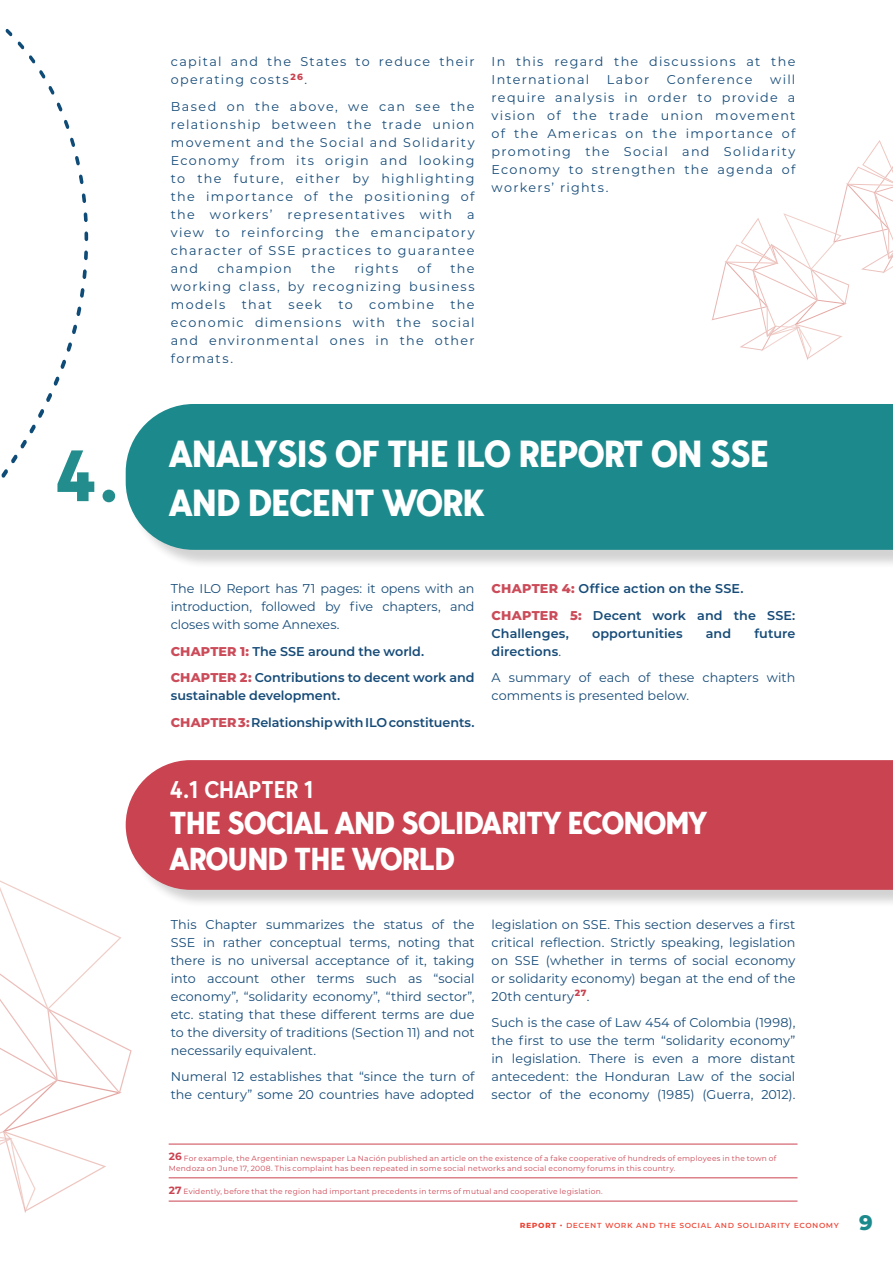
<style>
.page{position:relative;width:893px;height:1263px;background:#fff}
.page>*{position:absolute;margin:0;border:0;box-sizing:border-box;transform-origin:0 0}
.Subtitulo_1Col{font:700 72px "Bergen Mono";color:#238d8d}
.Subtitulo_1Col-2{font:700 37.5px "Bergen Text";letter-spacing:-.025em;color:#fff}
.Subtitulo_1Col-3{font:700 31.5px "Bergen Text";letter-spacing:-.03em;color:#fff}
.Subtitulo_1Col-4{font:600 24px "Bergen Text";letter-spacing:-.005em;color:#fff}
.t1{font:800 21px "Montserrat";color:#1c8a8c}
.TextoPlain_2col{font:12.75px/18px "Montserrat";letter-spacing:.085em;color:#164b78;text-align:justify}
.TextoPlain_2col-2{font:600 12.75px/18px "Montserrat";color:#164b78}
.TextoPlain_2col-3{font:12.75px/18px "Montserrat";color:#164b78}
.t2{font:500 9px "Montserrat";letter-spacing:.06em;color:#ee4232}
.NotasAlMargen_1col{font:7.5px/10.5px "Montserrat";letter-spacing:.035em;color:#ca4351}
.s1{font-weight:800;color:#cb4b59}
.s2{font-weight:400}
.s3{font-weight:700;font-size:10.5px}
.s4{font-weight:700}
</style>
<div class="page">
<svg style="left:5px;top:29px;width:19px;height:20px"></svg>
<svg style="left:29px;top:55px;width:6px;height:9px"></svg>
<svg style="left:39px;top:70px;width:7px;height:9px"></svg>
<svg style="left:48px;top:86px;width:7px;height:9px"></svg>
<svg style="left:57px;top:102px;width:6px;height:10px"></svg>
<svg style="left:64px;top:120px;width:5px;height:9px"></svg>
<svg style="left:70px;top:137px;width:5px;height:10px"></svg>
<svg style="left:75px;top:156px;width:5px;height:10px"></svg>
<svg style="left:79px;top:174px;width:5px;height:10px"></svg>
<svg style="left:82px;top:193px;width:4px;height:10px"></svg>
<svg style="left:84px;top:212px;width:4px;height:10px"></svg>
<svg style="left:84px;top:231px;width:4px;height:10px"></svg>
<svg style="left:84px;top:250px;width:4px;height:10px"></svg>
<svg style="left:82px;top:269px;width:5px;height:10px"></svg>
<svg style="left:80px;top:288px;width:5px;height:10px"></svg>
<svg style="left:76px;top:306px;width:5px;height:10px"></svg>
<svg style="left:72px;top:324px;width:5px;height:10px"></svg>
<svg style="left:66px;top:342px;width:6px;height:10px"></svg>
<svg style="left:60px;top:359px;width:6px;height:10px"></svg>
<svg style="left:53px;top:376px;width:7px;height:10px"></svg>
<svg style="left:46px;top:393px;width:6px;height:9px"></svg>
<svg style="left:38px;top:409px;width:6px;height:9px"></svg>
<svg style="left:29px;top:424px;width:7px;height:10px"></svg>
<svg style="left:11px;top:440px;width:16px;height:23px"></svg>
<svg style="left:1px;top:469px;width:7px;height:9px"></svg>
<svg style="left:0;top:880px;width:132px;height:333px"></svg>
<hr style="left:169px;top:1144px;width:628px;height:1px;background:#ca4351">
<hr style="left:169px;top:1177px;width:628px;height:1px;background:#ca4351">
<hr style="left:169px;top:1201px;width:628px;height:1px;background:#ca4351">
<div style="left:128px;top:406px;width:765px;height:163px;background:#231f20;opacity:.2"></div>
<div style="left:126px;top:404px;width:767px;height:146px;background:#1c8a8c"></div>
<div style="left:128px;top:762px;width:765px;height:147px;background:#231f20;opacity:.2"></div>
<div style="left:126px;top:760px;width:767px;height:130px;background:#ca4351"></div>
<svg style="left:712px;top:140px;width:181px;height:220px"></svg>
<p class="TextoPlain_2col" style="left:171px;top:52px;width:305px">capital and the States to reduce their operating costs<sup>26</sup>.</p>
<p class="TextoPlain_2col" style="left:171px;top:97px;width:305px">Based on the above, we can see the relationship between the trade union movement and the Social and Solidarity Economy from its origin and looking to the future, either by highlighting the importance of the positioning of the workers’ representatives with a view to reinforcing the emancipatory character of SSE practices to guarantee and</p>
<p class="TextoPlain_2col" style="left:217px;top:259px;width:76px">champion</p>
<p class="TextoPlain_2col" style="left:311px;top:259px;width:26px">the</p>
<p class="TextoPlain_2col" style="left:355px;top:259px;width:45px">rights</p>
<p class="TextoPlain_2col" style="left:418px;top:259px;width:15px">of</p>
<p class="TextoPlain_2col" style="left:171px;top:259px;width:305px;text-indent:280px">the working class, by recognizing business models</p>
<p class="TextoPlain_2col" style="left:171px;top:295px;width:305px;text-indent:280px">the economic dimensions with the social and environmental ones in the other formats.</p>
<p class="TextoPlain_2col" style="left:242px;top:295px;width:32px">that</p>
<p class="TextoPlain_2col" style="left:288px;top:295px;width:35px">seek</p>
<p class="TextoPlain_2col" style="left:338px;top:295px;width:16px">to</p>
<p class="TextoPlain_2col" style="left:369px;top:295px;width:66px">combine</p>
<p class="TextoPlain_2col" style="left:492px;top:52px;width:305px">In this regard the discussions at the<br>International</p>
<p class="TextoPlain_2col" style="left:607px;top:70px;width:44px">Labor</p>
<p class="TextoPlain_2col" style="left:667px;top:70px;width:87px">Conference</p>
<p class="TextoPlain_2col" style="left:492px;top:70px;width:305px;text-indent:278px">will require analysis in order to provide a vision of the trade union movement of the Americas on the importance of promoting the Social and Solidarity Economy to strengthen the agenda of workers’ rights.</p>
<p class="Subtitulo_1Col" style="left:54px;top:425px;width:78px">4.</p>
<p class="Subtitulo_1Col-2" style="left:169px;top:428px;width:602px">ANALYSIS OF THE ILO REPORT ON SSE</p>
<p class="Subtitulo_1Col-2" style="left:169px;top:476px;width:318px">AND DECENT WORK</p>
<p class="TextoPlain_2col" style="left:171px;top:579px;width:305px">The ILO Report has 71 pages: it opens with an introduction, followed by five chapters, and closes with some Annexes.</p>
<p class="TextoPlain_2col-2" style="left:171px;top:641px;width:255px"><span class="s1">CHAPTER 1:</span> The SSE around the world.</p>
<p class="TextoPlain_2col-2" style="left:171px;top:668px;width:305px"><span class="s1">CHAPTER 2:</span> Contributions to decent work and sustainable development.</p>
<p class="TextoPlain_2col-2" style="left:171px;top:712px;width:305px"><span class="s1">CHAPTER 3:</span> Relationship with ILO constituents.</p>
<p class="TextoPlain_2col-2" style="left:492px;top:579px;width:254px"><span class="s1">CHAPTER 4:</span> Office action on the SSE.</p>
<p class="TextoPlain_2col-2" style="left:492px;top:605px;width:305px"><span class="s1">CHAPTER 5:</span> Decent work and the SSE:<br>Challenges,</p>
<p class="TextoPlain_2col-2" style="left:592px;top:623px;width:92px">opportunities</p>
<p class="TextoPlain_2col-2" style="left:706px;top:623px;width:27px">and</p>
<p class="TextoPlain_2col-2" style="left:754px;top:623px;width:42px">future</p>
<p class="TextoPlain_2col-2" style="left:492px;top:641px;width:71px">directions<span class="s2">.</span></p>
<p class="TextoPlain_2col-3" style="left:492px;top:668px;width:305px">A summary of each of these chapters with comments is presented below.</p>
<p class="Subtitulo_1Col-4" style="left:169px;top:773px;width:146px">4.1 CHAPTER 1</p>
<p class="Subtitulo_1Col-3" style="left:169px;top:801px;width:539px">THE SOCIAL AND SOLIDARITY ECONOMY</p>
<p class="Subtitulo_1Col-3" style="left:169px;top:837px;width:287px">AROUND THE WORLD</p>
<p class="TextoPlain_2col" style="left:171px;top:915px;width:305px">This Chapter summarizes the status of the SSE in rather conceptual terms, noting that there is no universal acceptance of it, taking into account other terms such as “social economy”, “solidarity economy”, “third sector”, etc. stating that these different terms are due to the diversity of traditions (Section 11) and not necessarily equivalent.</p>
<p class="TextoPlain_2col-3" style="left:171px;top:1067px;width:305px">Numeral 12 establishes that “since the turn of the century” some 20 countries have adopted</p>
<p class="TextoPlain_2col" style="left:492px;top:915px;width:305px">legislation on SSE. This section deserves a first critical reflection. Strictly speaking, legislation on SSE (whether in terms of social economy or solidarity economy) began at the end of the 20th century<sup>27</sup>.</p>
<p class="TextoPlain_2col" style="left:492px;top:1013px;width:305px">Such is the case of Law 454 of Colombia (1998), the first to use the term “solidarity economy” in legislation. There is even a more distant antecedent: the Honduran Law of the social sector of the economy (1985) (Guerra, 2012).</p>
<p class="NotasAlMargen_1col" style="left:169px;top:1152px;width:609px"><span class="s3">26</span> For example, the Argentinian newspaper La Nación published an article on the existence of a fake cooperative of hundreds of employees in the town of<br>Mendoza on June 17, 2008. This complaint has been repeated in some social networks and social economy forums in this country.</p>
<p class="NotasAlMargen_1col" style="left:169px;top:1186px;width:436px"><span class="s3">27</span> Evidently, before that the region had important precedents in terms of mutual and cooperative legislation.</p>
<p class="t2" style="left:520px;top:1218px;width:321px"><span class="s4">report ·</span> decent work and the social and solidarity economy</p>
<h3 class="t1" style="left:859px;top:1207px;width:15px">9</h3>
</div>
